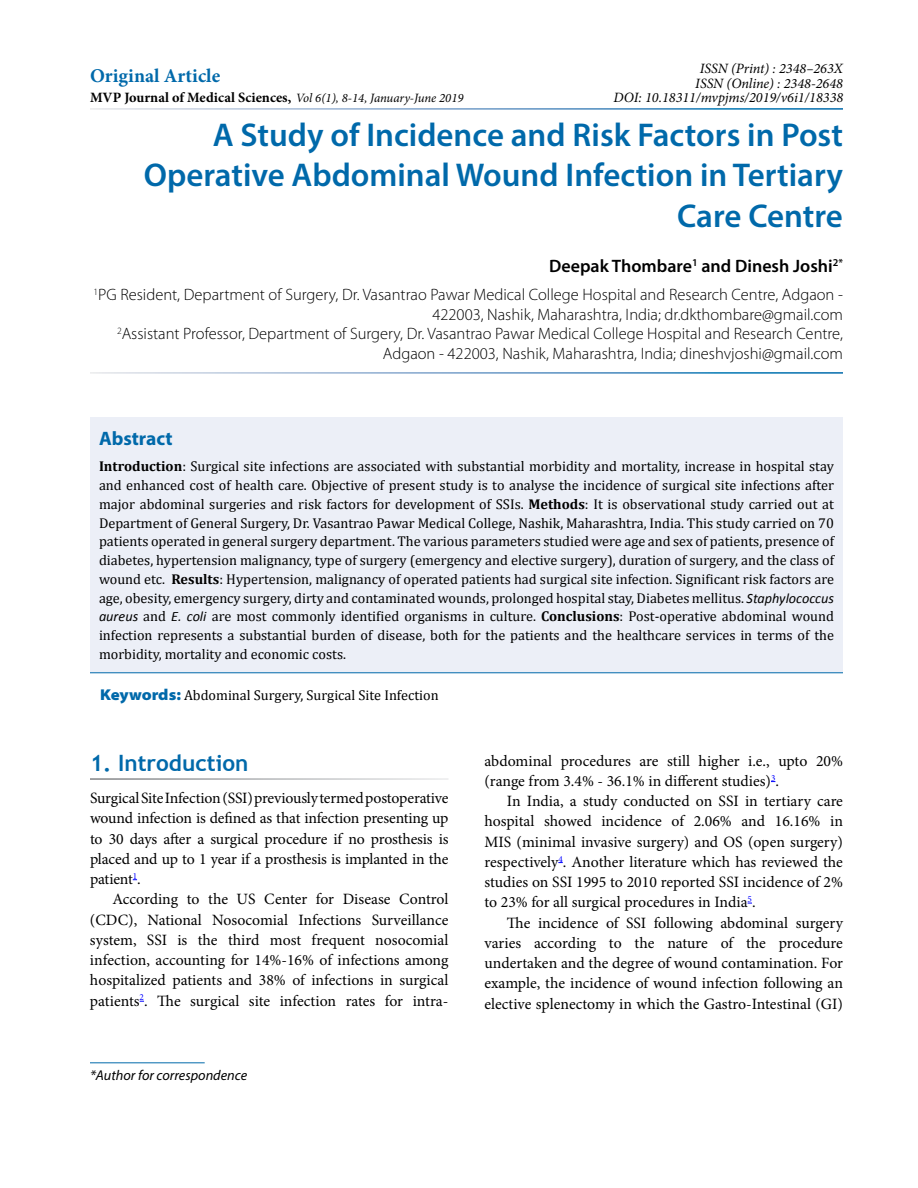
<style>
.page{position:relative;width:918px;height:1188px;background:#fff}
.page>*{position:absolute;margin:0;border:0;box-sizing:border-box;transform-origin:0 0}
.t1{font:600 33px/40.5px "Myriad Pro";color:#0069aa;text-align:right}
.t2{font:700 22.5px "Trebuchet MS";color:#0069aa}
.t3{font:700 19.5px "Minion Pro";color:#0069aa}
.t4{font:700 19.5px "Myriad Pro";color:#0069aa}
.t5{font:600 18px "Myriad Pro";color:#000}
.t6{font:300 16.5px/19.5px "Myriad Pro";color:#000;text-align:right}
.t7{font:15.75px/20.2px "Minion Pro";letter-spacing:-.005em;color:#000;text-align:justify}
.t8{font:14.25px/18.8px "Cambria";color:#000;text-align:justify}
.t9{font:italic 14.25px/14.5px "Minion Pro";color:#000;text-align:right}
.t10{font:italic 14.25px "Myriad Pro";color:#000}
.t11{font:italic 12.75px "Minion Pro";letter-spacing:-.01em;color:#000}
.s1{font-weight:700;font-style:normal;font-size:14.25px}
.s2{font-weight:700}
.s3{font-family:"Calibri";font-style:italic}
.s4{font-family:"Myriad Pro";font-weight:900;font-stretch:semi-expanded;font-size:15.75px;color:#0069aa}
</style>
<div class="page">
<hr style="left:90px;top:1062px;width:115px;height:1px;background:#0069aa">
<div style="left:90px;top:417px;width:753px;height:255px;background:#eceff7"></div>
<hr style="left:90px;top:672px;width:753px;height:1px;background:#0069aa">
<h3 class="t3" style="left:90px;top:62px;width:132px">Original Article</h3>
<p class="t9" style="left:614px;top:61px;width:231px">ISSN (Print) : 2348–263X<br>ISSN (Online) : 2348-2648<br>DOI: 10.18311/mvpjms/2019/v6i1/18338</p>
<h1 class="t1" style="left:144px;top:113px;width:701px">A Study of Incidence and Risk Factors in Post<br>Operative Abdominal Wound Infection in Tertiary<br>Care Centre</h1>
<p class="t5" style="left:549px;top:254px;width:295px">Deepak Thombare<sup>1</sup> and Dinesh Joshi<sup>2*</sup></p>
<p class="t6" style="left:93px;top:285px;width:751px"><sup>1</sup>PG Resident, Department of Surgery, Dr. Vasantrao Pawar Medical College Hospital and Research Centre, Adgaon - 422003, Nashik, Maharashtra, India; dr.dkthombare@gmail.com<br><sup>2</sup>Assistant Professor, Department of Surgery, Dr. Vasantrao Pawar Medical College Hospital and Research Centre, Adgaon - 422003, Nashik, Maharashtra, India; dineshvjoshi@gmail.com</p>
<p class="t11" style="left:90px;top:90px;width:375px"><span class="s1">MVP Journal of Medical Sciences,</span> Vol 6(1), 8-14, January-June 2019</p>
<h3 class="t4" style="left:99px;top:426px;width:75px">Abstract</h3>
<p class="t8" style="left:99px;top:457px;width:737px"><span class="s2">Introduction</span>: Surgical site infections are associated with substantial morbidity and mortality, increase in hospital stay and enhanced cost of health care. Objective of present study is to analyse the incidence of surgical site infections after major abdominal surgeries and risk factors for development of SSIs. <span class="s2">Methods</span>: It is observational study carried out at Department of General Surgery, Dr. Vasantrao Pawar Medical College, Nashik, Maharashtra, India. This study carried on 70 patients operated in general surgery department. The various parameters studied were age and sex of patients, presence of diabetes, hypertension malignancy, type of surgery (emergency and elective surgery), duration of surgery, and the class of wound etc. <span class="s2">Results</span>: Hypertension, malignancy of operated patients had surgical site infection. Significant risk factors are age, obesity, emergency surgery, dirty and contaminated wounds, prolonged hospital stay, Diabetes mellitus. <span class="s3">Staphylococcus aureus</span> and <span class="s3">E. coli</span> are most commonly identified organisms in culture. <span class="s2">Conclusions</span>: Post-operative abdominal wound infection represents a substantial burden of disease, both for the patients and the healthcare services in terms of the morbidity, mortality and economic costs.</p>
<p class="t8" style="left:100px;top:686px;width:340px"><span class="s4">Keywords:</span> Abdominal Surgery, Surgical Site Infection</p>
<h2 class="t2" style="left:90px;top:749px;width:160px">1. Introduction</h2>
<p class="t7" style="left:90px;top:788px;width:360px">Surgical Site Infection (SSI) previously termed postoperative wound infection is defined as that infection presenting up to 30 days after a surgical procedure if no prosthesis is placed and up to 1 year if a prosthesis is implanted in the patient<sup>1</sup>.</p>
<p class="t7" style="left:90px;top:889px;width:360px;text-indent:23px">According to the US Center for Disease Control (CDC), National Nosocomial Infections Surveillance system, SSI is the third most frequent nosocomial infection, accounting for 14%-16% of infections among hospitalized patients and 38% of infections in surgical patients<sup>2</sup>. The surgical site infection rates for intra-</p>
<p class="t10" style="left:90px;top:1066px;width:159px">*Author for correspondence</p>
<p class="t7" style="left:484px;top:751px;width:360px">abdominal procedures are still higher i.e., upto 20% (range from 3.4% - 36.1% in different studies)<sup>3</sup>.</p>
<p class="t7" style="left:484px;top:791px;width:360px;text-indent:23px">In India, a study conducted on SSI in tertiary care hospital showed incidence of 2.06% and 16.16% in MIS (minimal invasive surgery) and OS (open surgery) respectively<sup>4</sup>. Another literature which has reviewed the studies on SSI 1995 to 2010 reported SSI incidence of 2% to 23% for all surgical procedures in India<sup>5</sup>.</p>
<p class="t7" style="left:484px;top:913px;width:360px;text-indent:23px">The incidence of SSI following abdominal surgery varies according to the nature of the procedure undertaken and the degree of wound contamination. For example, the incidence of wound infection following an elective splenectomy in which the Gastro-Intestinal (GI)</p>
</div>
